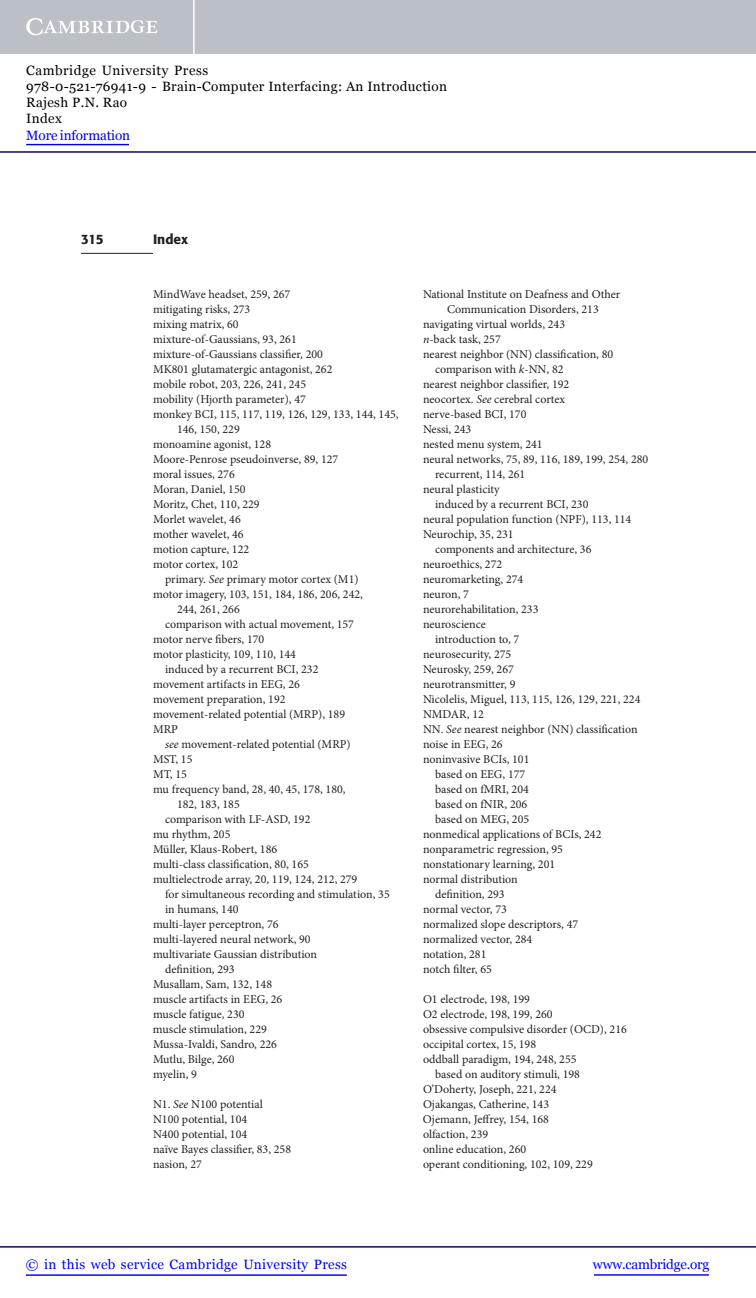
<style>
.page{position:relative;width:756px;height:1298px;background:#fff}
.page>*{position:absolute;margin:0;border:0;box-sizing:border-box;transform-origin:0 0}
.t1{font:13.5px/16.2px "Georgia";letter-spacing:.025em;color:#000}
.t2{font:13.5px "Georgia";letter-spacing:.025em;color:#0000f1}
.t3{font:13.5px "Georgia";letter-spacing:-.015em;color:#0000f1}
.t4{font:13.5px "Georgia";letter-spacing:-.01em;color:#0000f1}
.t5{font:500 13.5px "Formata";color:#231f20}
.t6{font:12px/15px "Minion Pro";color:#231f20}
.s1{font-style:italic}
</style>
<div class="page">
<hr style="left:81px;top:253px;width:72px;height:1px;background:#231f20">
<div style="left:0;top:0;width:756px;height:54px;background:#bac0c6"></div>
<svg style="left:26px;top:18px;width:132px;height:17px"></svg>
<hr style="left:193px;top:0;width:2px;height:54px;background:#fff">
<hr style="left:0;top:151px;width:756px;height:2px;background:#150666">
<hr style="left:594px;top:1274px;width:115px;height:1px;background:#0000f1">
<hr style="left:0;top:1246px;width:756px;height:1px;background:#150666">
<hr style="left:26px;top:1274px;width:321px;height:1px;background:#0000f1">
<hr style="left:26px;top:144px;width:103px;height:1px;background:#0000f1">
<p class="t1" style="left:26px;top:62px;width:422px">Cambridge University Press<br>978-0-521-76941-9 - Brain-Computer Interfacing: An Introduction<br>Rajesh P.N. Rao<br>Index</p>
<p class="t4" style="left:26px;top:127px;width:105px">More information</p>
<p class="t5" style="left:81px;top:233px;width:24px">315</p>
<p class="t5" style="left:153px;top:233px;width:37px">Index</p>
<p class="t6" style="left:153px;top:287px;width:139px">MindWave headset, 259 , 267</p>
<p class="t6" style="left:153px;top:302px;width:99px">mitigating risks, 273</p>
<p class="t6" style="left:153px;top:317px;width:87px">mixing matrix, 60</p>
<p class="t6" style="left:153px;top:332px;width:145px">mixture- of- Gaussians, 93 , 261</p>
<p class="t6" style="left:153px;top:347px;width:172px">mixture- of- Gaussians classifier, 200</p>
<p class="t6" style="left:153px;top:362px;width:181px">MK801 glutamatergic antagonist, 262</p>
<p class="t6" style="left:153px;top:377px;width:155px">mobile robot, 203 , 226 , 241 , 245</p>
<p class="t6" style="left:153px;top:392px;width:154px">mobility (Hjorth parameter), 47</p>
<p class="t6" style="left:153px;top:407px;width:247px">monkey BCI, 115 , 117 , 119 , 126 , 129 , 133 , 144 , 145 ,</p>
<p class="t6" style="left:177px;top:422px;width:64px">146 , 150 , 229</p>
<p class="t6" style="left:153px;top:437px;width:120px">monoamine agonist, 128</p>
<p class="t6" style="left:153px;top:452px;width:187px">Moore- Penrose pseudoinverse, 89 , 127</p>
<p class="t6" style="left:153px;top:467px;width:83px">moral issues, 276</p>
<p class="t6" style="left:153px;top:482px;width:94px">Moran, Daniel, 150</p>
<p class="t6" style="left:153px;top:497px;width:108px">Moritz, Chet, 110 , 229</p>
<p class="t6" style="left:153px;top:512px;width:89px">Morlet wavelet, 46</p>
<p class="t6" style="left:153px;top:527px;width:92px">mother wavelet, 46</p>
<p class="t6" style="left:153px;top:542px;width:98px">motion capture, 122</p>
<p class="t6" style="left:153px;top:557px;width:87px">motor cortex, 102</p>
<p class="t6" style="left:165px;top:572px;width:195px">primary. <span class="s1">See</span> primary motor cortex (M1)</p>
<p class="t6" style="left:153px;top:587px;width:211px">motor imagery, 103 , 151 , 184 , 186 , 206 , 242 ,</p>
<p class="t6" style="left:177px;top:602px;width:64px">244 , 261 , 266</p>
<p class="t6" style="left:165px;top:617px;width:191px">comparison with actual movement, 157</p>
<p class="t6" style="left:153px;top:632px;width:113px">motor nerve fibers, 170</p>
<p class="t6" style="left:153px;top:647px;width:144px">motor plasticity, 109 , 110 , 144</p>
<p class="t6" style="left:165px;top:662px;width:155px">induced by a recurrent BCI, 232</p>
<p class="t6" style="left:153px;top:677px;width:148px">movement artifacts in EEG, 26</p>
<p class="t6" style="left:153px;top:692px;width:134px">movement preparation, 192</p>
<p class="t6" style="left:153px;top:707px;width:194px">movement- related potential (MRP), 189</p>
<p class="t6" style="left:153px;top:722px;width:26px">MRP</p>
<p class="t6" style="left:165px;top:737px;width:187px"><span class="s1">see</span> movement- related potential (MRP)</p>
<p class="t6" style="left:153px;top:752px;width:41px">MST, 15</p>
<p class="t6" style="left:153px;top:767px;width:35px">MT, 15</p>
<p class="t6" style="left:153px;top:782px;width:194px">mu frequency band, 28 , 40 , 45 , 178 , 180 ,</p>
<p class="t6" style="left:177px;top:797px;width:64px">182 , 183 , 185</p>
<p class="t6" style="left:165px;top:812px;width:147px">comparison with LF- ASD, 192</p>
<p class="t6" style="left:153px;top:827px;width:79px">mu rhythm, 205</p>
<p class="t6" style="left:153px;top:842px;width:126px">Müller, Klaus- Robert, 186</p>
<p class="t6" style="left:153px;top:857px;width:157px">multi- class classification, 80 , 165</p>
<p class="t6" style="left:153px;top:872px;width:206px">multielectrode array, 20 , 119 , 124 , 212 , 279</p>
<p class="t6" style="left:165px;top:887px;width:226px">for simultaneous recording and stimulation, 35</p>
<p class="t6" style="left:165px;top:902px;width:75px">in humans, 140</p>
<p class="t6" style="left:153px;top:917px;width:127px">multi- layer perceptron, 76</p>
<p class="t6" style="left:153px;top:932px;width:159px">multi- layered neural network, 90</p>
<p class="t6" style="left:153px;top:947px;width:166px">multivariate Gaussian distribution</p>
<p class="t6" style="left:165px;top:962px;width:71px">definition, 293</p>
<p class="t6" style="left:153px;top:977px;width:121px">Musallam, Sam, 132 , 148</p>
<p class="t6" style="left:153px;top:992px;width:131px">muscle artifacts in EEG, 26</p>
<p class="t6" style="left:153px;top:1007px;width:93px">muscle fatigue, 230</p>
<p class="t6" style="left:153px;top:1022px;width:115px">muscle stimulation, 229</p>
<p class="t6" style="left:153px;top:1037px;width:125px">Mussa- Ivaldi, Sandro, 226</p>
<p class="t6" style="left:153px;top:1052px;width:83px">Mutlu, Bilge, 260</p>
<p class="t6" style="left:153px;top:1067px;width:46px">myelin, 9</p>
<p class="t6" style="left:153px;top:1097px;width:140px">N1. <span class="s1">See</span> N100 potential<br>N100 potential, 104<br>N400 potential, 104<br>naïve Bayes classifier, 83 , 258 nasion, 27</p>
<p class="t6" style="left:423px;top:287px;width:199px">National Institute on Deafness and Other</p>
<p class="t6" style="left:447px;top:302px;width:153px">Communication Disorders, 213</p>
<p class="t6" style="left:423px;top:317px;width:144px">navigating virtual worlds, 243</p>
<p class="t6" style="left:423px;top:332px;width:79px"><span class="s1">n</span> - back task, 257</p>
<p class="t6" style="left:423px;top:347px;width:192px">nearest neighbor (NN) classification, 80</p>
<p class="t6" style="left:435px;top:362px;width:130px">comparison with <span class="s1">k</span> - NN, 82</p>
<p class="t6" style="left:423px;top:377px;width:148px">nearest neighbor classifier, 192</p>
<p class="t6" style="left:423px;top:392px;width:144px">neocortex. <span class="s1">See</span> cerebral cortex</p>
<p class="t6" style="left:423px;top:407px;width:105px">nerve- based BCI, 170</p>
<p class="t6" style="left:423px;top:422px;width:50px">Nessi, 243</p>
<p class="t6" style="left:423px;top:437px;width:121px">nested menu system, 241</p>
<p class="t6" style="left:423px;top:452px;width:227px">neural networks, 75 , 89 , 116 , 189 , 199 , 254 , 280</p>
<p class="t6" style="left:435px;top:467px;width:92px">recurrent, 114 , 261</p>
<p class="t6" style="left:423px;top:482px;width:78px">neural plasticity</p>
<p class="t6" style="left:435px;top:497px;width:155px">induced by a recurrent BCI, 230</p>
<p class="t6" style="left:423px;top:512px;width:210px">neural population function (NPF), 113 , 114</p>
<p class="t6" style="left:423px;top:527px;width:92px">Neurochip, 35 , 231</p>
<p class="t6" style="left:435px;top:542px;width:158px">components and architecture, 36</p>
<p class="t6" style="left:423px;top:557px;width:81px">neuroethics, 272</p>
<p class="t6" style="left:423px;top:572px;width:102px">neuromarketing, 274</p>
<p class="t6" style="left:423px;top:587px;width:48px">neuron, 7</p>
<p class="t6" style="left:423px;top:602px;width:117px">neurorehabilitation, 233</p>
<p class="t6" style="left:423px;top:617px;width:65px">neuroscience</p>
<p class="t6" style="left:435px;top:632px;width:86px">introduction to, 7</p>
<p class="t6" style="left:423px;top:647px;width:90px">neurosecurity, 275</p>
<p class="t6" style="left:423px;top:662px;width:92px">Neurosky, 259 , 267</p>
<p class="t6" style="left:423px;top:677px;width:94px">neurotransmitter, 9</p>
<p class="t6" style="left:423px;top:692px;width:219px">Nicolelis, Miguel, 113 , 115 , 126 , 129 , 221 , 224</p>
<p class="t6" style="left:423px;top:707px;width:62px">NMDAR, 12</p>
<p class="t6" style="left:423px;top:722px;width:216px">NN. <span class="s1">See</span> nearest neighbor (NN) classification</p>
<p class="t6" style="left:423px;top:737px;width:81px">noise in EEG, 26</p>
<p class="t6" style="left:423px;top:752px;width:108px">noninvasive BCIs, 101</p>
<p class="t6" style="left:435px;top:767px;width:92px">based on EEG, 177</p>
<p class="t6" style="left:435px;top:782px;width:95px">based on fMRI, 204</p>
<p class="t6" style="left:435px;top:797px;width:94px">based on fNIR, 206</p>
<p class="t6" style="left:435px;top:812px;width:96px">based on MEG, 205</p>
<p class="t6" style="left:423px;top:827px;width:180px">non medical applications of BCIs, 242</p>
<p class="t6" style="left:423px;top:842px;width:142px">nonparametric regression, 95</p>
<p class="t6" style="left:423px;top:857px;width:134px">nonstationary learning, 201</p>
<p class="t6" style="left:423px;top:872px;width:96px">normal distribution</p>
<p class="t6" style="left:435px;top:887px;width:71px">definition, 293</p>
<p class="t6" style="left:423px;top:902px;width:85px">normal vector, 73</p>
<p class="t6" style="left:423px;top:917px;width:157px">normalized slope descriptors, 47</p>
<p class="t6" style="left:423px;top:932px;width:111px">normalized vector, 284</p>
<p class="t6" style="left:423px;top:947px;width:65px">notation, 281</p>
<p class="t6" style="left:423px;top:962px;width:70px">notch filter, 65</p>
<p class="t6" style="left:423px;top:992px;width:108px">O1 electrode, 198 , 199</p>
<p class="t6" style="left:423px;top:1007px;width:131px">O2 electrode, 198 , 199 , 260</p>
<p class="t6" style="left:423px;top:1022px;width:205px">obsessive compulsive disorder (OCD), 216</p>
<p class="t6" style="left:423px;top:1037px;width:115px">occipital cortex, 15 , 198</p>
<p class="t6" style="left:423px;top:1052px;width:155px">oddball paradigm, 194 , 248 , 255</p>
<p class="t6" style="left:435px;top:1067px;width:147px">based on auditory stimuli, 198</p>
<p class="t6" style="left:423px;top:1082px;width:135px">O’Doherty, Joseph, 221 , 224</p>
<p class="t6" style="left:423px;top:1097px;width:128px">Ojakangas, Catherine, 143</p>
<p class="t6" style="left:423px;top:1112px;width:128px">Ojemann, Jeffrey, 154 , 168</p>
<p class="t6" style="left:423px;top:1127px;width:67px">olfaction, 239</p>
<p class="t6" style="left:423px;top:1142px;width:105px">online education, 260</p>
<p class="t6" style="left:423px;top:1157px;width:171px">operant conditioning, 102 , 109 , 229</p>
<p class="t2" style="left:26px;top:1256px;width:323px">© in this web service Cambridge University Press</p>
<p class="t3" style="left:593px;top:1256px;width:118px">www.cambridge.org</p>
</div>
